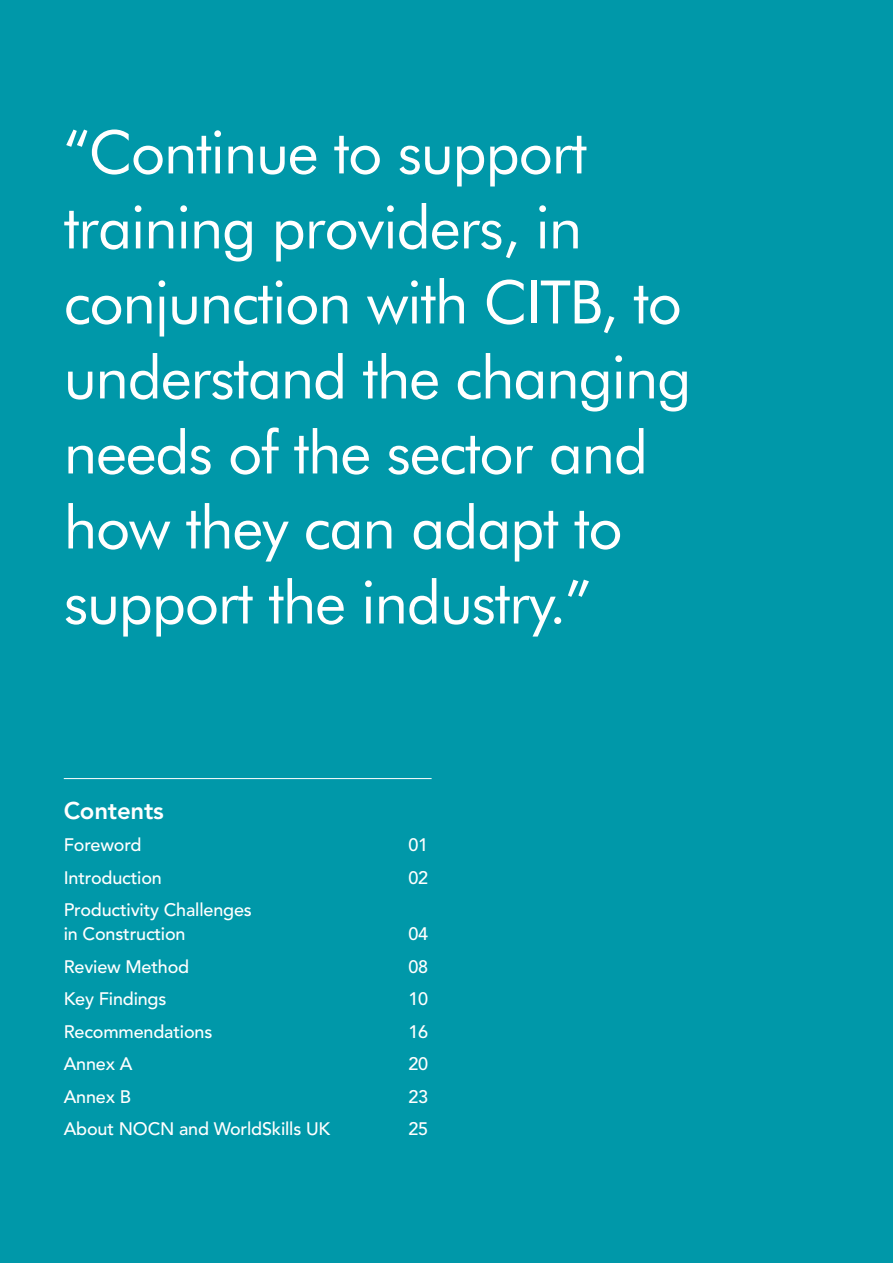
<style>
.page{position:relative;width:893px;height:1263px;background:#0098a9}
.page>*{position:absolute;margin:0;border:0;box-sizing:border-box;transform-origin:0 0}
.t1{font:60px/75px "Futura BT";letter-spacing:-.02em;color:#fff}
.t2{font:800 24px "Avenir";letter-spacing:-.01em;color:#fff}
.t3{font:500 18px/24px "Avenir";letter-spacing:-.01em;color:#fff}
</style>
<div class="page">
<hr style="left:64px;top:778px;width:368px;height:1px;background:#fff">
<h1 class="t1" style="left:64px;top:114px;width:629px">“Continue to support training providers, in conjunction with CITB, to understand the changing needs of the sector and how they can adapt to support the industry.”</h1>
<h2 class="t2" style="left:64px;top:796px;width:102px">Contents</h2>
<p class="t3" style="left:64px;top:833px;width:79px">Foreword</p>
<p class="t3" style="left:408px;top:833px;width:21px">01</p>
<p class="t3" style="left:64px;top:866px;width:100px">Introduction</p>
<p class="t3" style="left:408px;top:866px;width:21px">02</p>
<p class="t3" style="left:64px;top:898px;width:190px">Productivity Challenges in Construction</p>
<p class="t3" style="left:408px;top:922px;width:21px">04</p>
<p class="t3" style="left:64px;top:955px;width:127px">Review Method</p>
<p class="t3" style="left:408px;top:955px;width:21px">08</p>
<p class="t3" style="left:64px;top:987px;width:104px">Key Findings</p>
<p class="t3" style="left:408px;top:987px;width:21px">10</p>
<p class="t3" style="left:64px;top:1020px;width:150px">Recommendations</p>
<p class="t3" style="left:408px;top:1020px;width:21px">16</p>
<p class="t3" style="left:64px;top:1052px;width:70px">Annex A</p>
<p class="t3" style="left:408px;top:1052px;width:21px">20</p>
<p class="t3" style="left:64px;top:1085px;width:69px">Annex B</p>
<p class="t3" style="left:408px;top:1085px;width:21px">23</p>
<p class="t3" style="left:64px;top:1117px;width:268px">About NOCN and WorldSkills UK</p>
<p class="t3" style="left:408px;top:1117px;width:21px">25</p>
</div>
